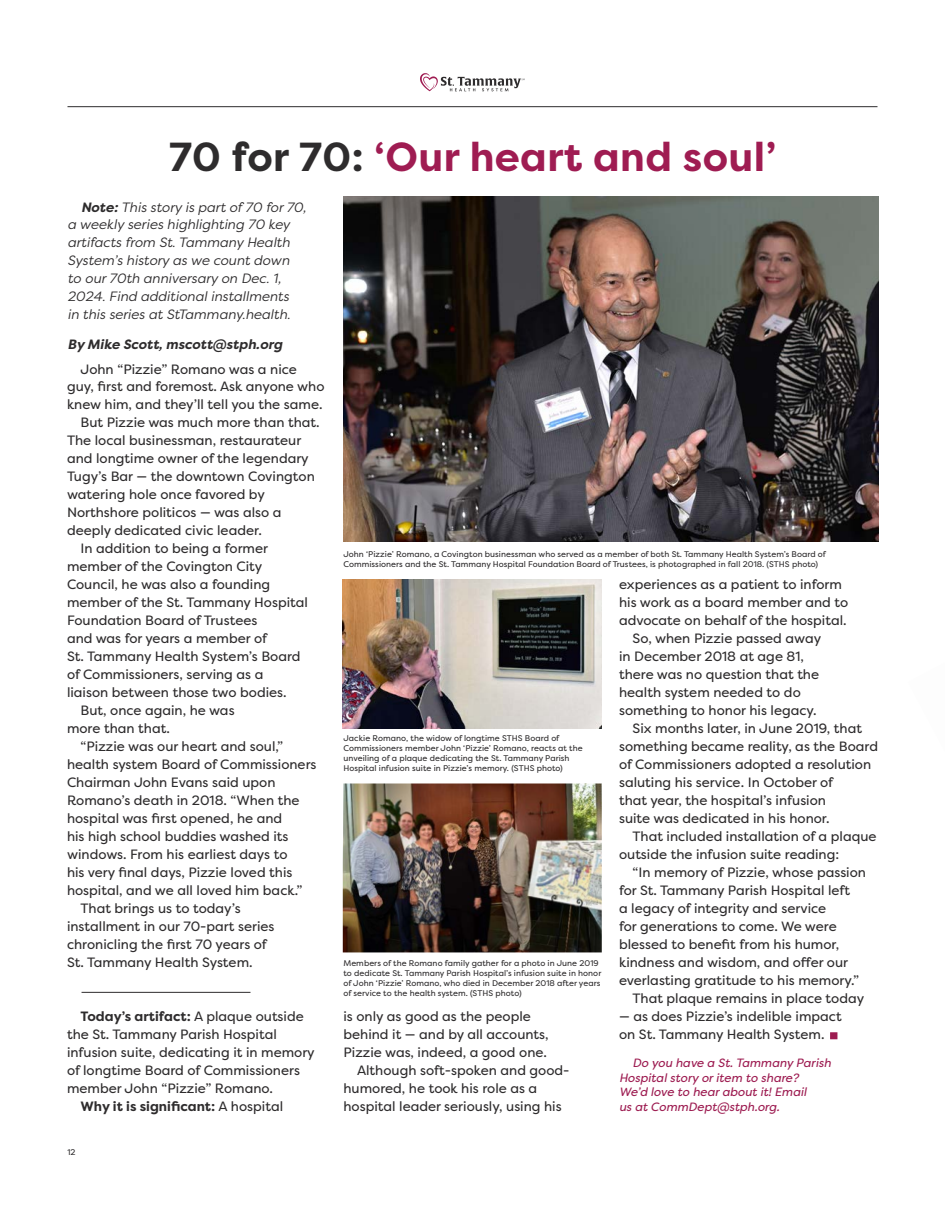
<style>
.page{position:relative;width:945px;height:1215px;background:#fff}
.page>*{position:absolute;margin:0;border:0;box-sizing:border-box;transform-origin:0 0}
.Headings{font:700 40.5px "Filson Pro";letter-spacing:.01em;color:#9f1c52}
.St__Tammany_General_Body{font:13.5px/18px "Filson Pro";color:#2e2c2d}
.St__Tammany_General_Body-2{font:italic 13.5px/18px "Filson Pro";color:#2e2c2d}
.St__Tammany_General_Body-3{font:700 13.5px "Filson Pro";color:#2e2c2d}
.St__Tammany_General_Body-4{font:italic 700 13.5px "Filson Pro";letter-spacing:-.005em;color:#2e2c2d}
.St__Tammany_General_Body-5{font:italic 12px/14.4px "Filson Pro";color:#9d1c51}
.St__Tammany_General_Body-6{font:8.25px/9.9px "Filson Pro";letter-spacing:.005em;color:#2e2c2d}
.s1{color:#2e2c2d}
.s2{font-weight:700}
.s3{font-weight:400}
</style>
<div class="page">
<hr style="left:68px;top:106px;width:810px;height:1px;background:#2e2c2d">
<svg style="left:420px;top:73px;width:105px;height:18px"></svg>
<img style="left:343px;top:196px;width:535px;height:346px">
<img style="left:343px;top:579px;width:259px;height:150px">
<svg style="left:830px;top:1032px;width:7px;height:7px"></svg>
<img style="left:343px;top:784px;width:259px;height:168px">
<hr style="left:82px;top:992px;width:169px;height:1px;background:#2e2c2d">
<p class="Headings" style="left:169px;top:132px;width:608px"><span class="s1">70 for 70:</span> ‘Our heart and soul’</p>
<p class="St__Tammany_General_Body-2" style="left:68px;top:197px;width:240px;text-indent:14px"><span class="s2">Note:</span> This story is part of 70 for 70, a weekly series highlighting 70 key artifacts from St. Tammany Health System’s history as we count down to our 70th anniversary on Dec. 1, 2024. Find additional installments<br>in this series at StTammany.health.</p>
<p class="St__Tammany_General_Body-4" style="left:68px;top:336px;width:216px">By Mike Scott, mscott@stph.org</p>
<p class="St__Tammany_General_Body" style="left:67px;top:360px;width:259px;text-indent:14px">John “Pizzie” Romano was a nice guy, first and foremost. Ask anyone who knew him, and they’ll tell you the same.</p>
<p class="St__Tammany_General_Body" style="left:67px;top:414px;width:254px;text-indent:14px">But Pizzie was much more than that.<br>The local businessman, restaurateur and longtime owner of the legendary Tugy’s Bar — the downtown Covington watering hole once favored by Northshore politicos — was also a deeply dedicated civic leader.</p>
<p class="St__Tammany_General_Body" style="left:67px;top:540px;width:242px;text-indent:14px">In addition to being a former member of the Covington City<br>Council, he was also a founding member of the St. Tammany Hospital<br>Foundation Board of Trustees<br>and was for years a member of<br>St. Tammany Health System’s Board of Commissioners, serving as a liaison between those two bodies.</p>
<p class="St__Tammany_General_Body" style="left:67px;top:702px;width:169px;text-indent:14px">But, once again, he was more than that.</p>
<p class="St__Tammany_General_Body" style="left:67px;top:737px;width:251px;text-indent:14px">“Pizzie was our heart and soul,” health system Board of Commissioners Chairman John Evans said upon Romano’s death in 2018. “When the hospital was first opened, he and<br>his high school buddies washed its windows. From his earliest days to<br>his very final days, Pizzie loved this hospital, and we all loved him back.”</p>
<p class="St__Tammany_General_Body" style="left:67px;top:899px;width:209px;text-indent:14px">That brings us to today’s installment in our 70-part series chronicling the first 70 years of<br>St. Tammany Health System.</p>
<p class="St__Tammany_General_Body" style="left:67px;top:1007px;width:249px;text-indent:14px"><span class="s2">Today’s artifact:</span> A plaque outside the St. Tammany Parish Hospital infusion suite, dedicating it in memory of longtime Board of Commissioners member John “Pizzie” Romano.</p>
<p class="St__Tammany_General_Body-3" style="left:81px;top:1098px;width:204px">Why it is significant: <span class="s3">A hospital</span></p>
<p class="St__Tammany_General_Body-6" style="left:68px;top:1147px;width:10px">12</p>
<p class="St__Tammany_General_Body-6" style="left:344px;top:549px;width:484px">John ‘Pizzie’ Romano, a Covington businessman who served as a member of both St. Tammany Health System’s Board of<br>Commissioners and the St. Tammany Hospital Foundation Board of Trustees, is photographed in fall 2018. (STHS photo)</p>
<p class="St__Tammany_General_Body-6" style="left:344px;top:733px;width:241px">Jackie Romano, the widow of longtime STHS Board of Commissioners member John ‘Pizzie’ Romano, reacts at the unveiling of a plaque dedicating the St. Tammany Parish Hospital infusion suite in Pizzie’s memory. (STHS photo)</p>
<p class="St__Tammany_General_Body-6" style="left:344px;top:958px;width:259px">Members of the Romano family gather for a photo in June 2019 to dedicate St. Tammany Parish Hospital’s infusion suite in honor of John ‘Pizzie’ Romano, who died in December 2018 after years of service to the health system. (STHS photo)</p>
<p class="St__Tammany_General_Body" style="left:344px;top:1007px;width:207px">is only as good as the people behind it — and by all accounts,<br>Pizzie was, indeed, a good one.</p>
<p class="St__Tammany_General_Body" style="left:344px;top:1061px;width:228px;text-indent:14px">Although soft-spoken and good&shy;humored, he took his role as a hospital leader seriously, using his</p>
<p class="St__Tammany_General_Body" style="left:619px;top:575px;width:231px">experiences as a patient to inform his work as a board member and to advocate on behalf of the hospital.</p>
<p class="St__Tammany_General_Body" style="left:619px;top:629px;width:204px;text-indent:14px">So, when Pizzie passed away in December 2018 at age 81, there was no question that the health system needed to do something to honor his legacy.</p>
<p class="St__Tammany_General_Body" style="left:619px;top:719px;width:260px;text-indent:14px">Six months later, in June 2019, that something became reality, as the Board of Commissioners adopted a resolution saluting his service. In October of<br>that year, the hospital’s infusion<br>suite was dedicated in his honor.</p>
<p class="St__Tammany_General_Body" style="left:619px;top:827px;width:259px;text-indent:14px">That included installation of a plaque outside the infusion suite reading:</p>
<p class="St__Tammany_General_Body" style="left:619px;top:863px;width:249px;text-indent:14px">“In memory of Pizzie, whose passion for St. Tammany Parish Hospital left<br>a legacy of integrity and service<br>for generations to come. We were blessed to benefit from his humor, kindness and wisdom, and offer our everlasting gratitude to his memory.”</p>
<p class="St__Tammany_General_Body" style="left:633px;top:989px;width:233px">That plaque remains in place today</p>
<p class="St__Tammany_General_Body" style="left:619px;top:1007px;width:224px">— as does Pizzie’s indelible impact on St. Tammany Health System.</p>
<p class="St__Tammany_General_Body-5" style="left:619px;top:1056px;width:213px;text-indent:14px">Do you have a St. Tammany Parish<br>Hospital story or item to share?<br>We’d love to hear about it! Email<br>us at CommDept@stph.org.</p>
</div>
